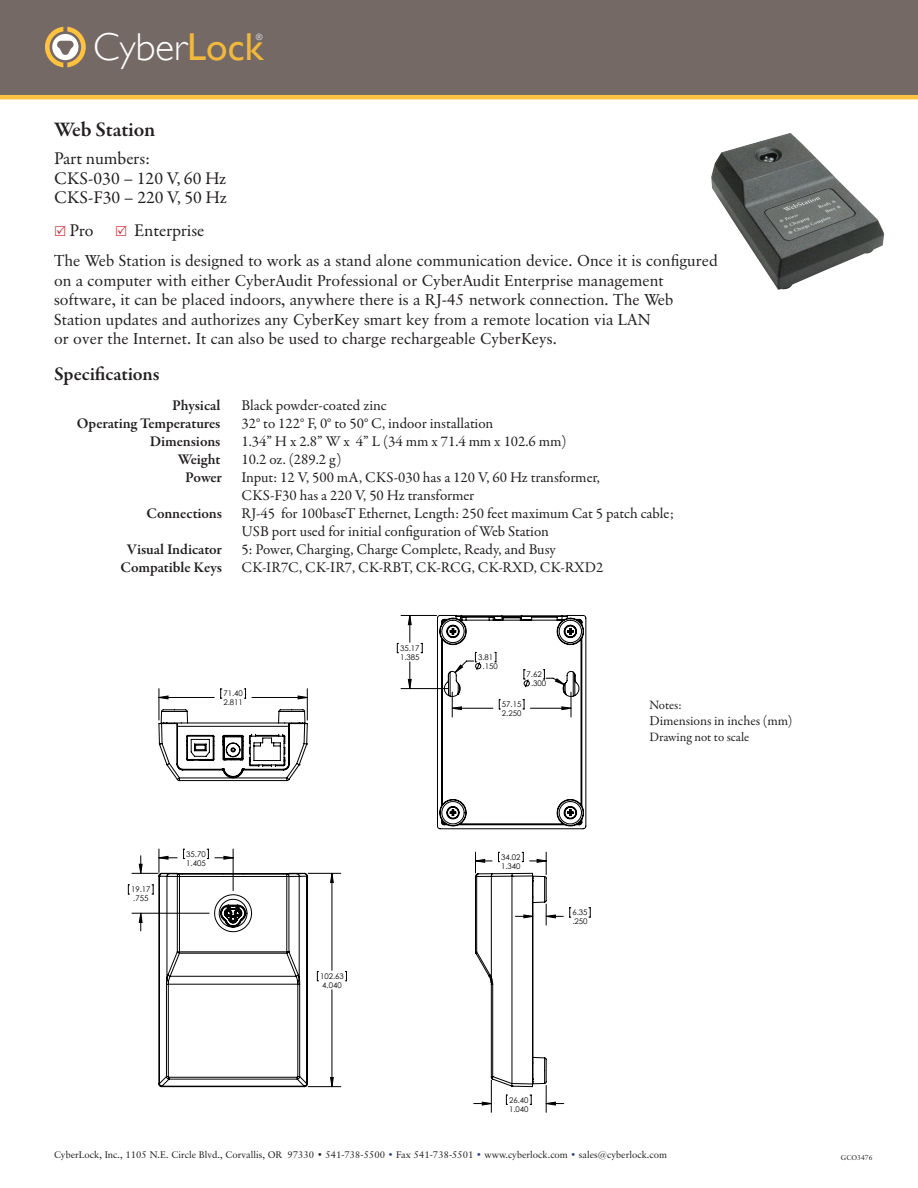
<style>
.page{position:relative;width:918px;height:1188px;background:#fff}
.page>*{position:absolute;margin:0;border:0;box-sizing:border-box;transform-origin:0 0}
.t1{font:300 38.85px "Gill Sans";color:#fff}
.t2{font:600 21px "Garamond Premr Pro";letter-spacing:-.01em;color:#231f20}
.t3{font:600 19.5px "Garamond Premr Pro";letter-spacing:-.01em;color:#231f20}
.t4{font:18px "Garamond Premr Pro";color:#231f20}
.t5{font:15.75px/19.5px "Classical Garamond BT";color:#231f20}
.t6{font:15px "Garamond Premr Pro";color:#231f20}
.t7{font:600 15px "Garamond Premr Pro";letter-spacing:-.005em;color:#231f20}
.t8{font:13.65px "Garamond Premr Pro";color:#231f20}
.t9{font:12.9px "Garamond Premr Pro";letter-spacing:-.005em;color:#231f20}
.t10{font:9.6px "Classical Garamond BT";color:#231f20}
.t11{font:300 8.7px "Gill Sans";color:#fff}
.t12{font:7.8px/9px "Century Gothic";color:#000}
.t13{font:7.05px "Classical Garamond BT";color:#231f20}
.s1{font-weight:400;color:#f2b83c}
.s2{color:#253f8e}
</style>
<div class="page">
<svg style="left:139px;top:615px;width:432px;height:490px"></svg>
<svg style="left:158px;top:872px;width:150px;height:216px"></svg>
<svg style="left:475px;top:873px;width:72px;height:214px"></svg>
<svg style="left:158px;top:709px;width:150px;height:72px"></svg>
<svg style="left:437px;top:615px;width:150px;height:215px"></svg>
<img style="left:711px;top:133px;width:173px;height:157px">
<div style="left:0;top:0;width:918px;height:98px;background:#756966"></div>
<hr style="left:0;top:95px;width:918px;height:4px;background:#fec340">
<svg style="left:45px;top:27px;width:41px;height:40px"></svg>
<p class="t1" style="left:93px;top:25px;width:172px">Cyber<span class="s1">Lock</span></p>
<p class="t11" style="left:256px;top:32px;width:8px">®</p>
<p class="t2" style="left:54px;top:117px;width:103px">Web Station</p>
<p class="t4" style="left:54px;top:148px;width:98px">Part numbers:</p>
<p class="t4" style="left:54px;top:167px;width:174px">CKS-030 – 120 V, 60 Hz</p>
<p class="t4" style="left:54px;top:187px;width:174px">CKS-F30 – 220 V, 50 Hz</p>
<p class="t4" style="left:70px;top:219px;width:25px">Pro</p>
<p class="t4" style="left:134px;top:219px;width:72px">Enterprise</p>
<p class="t5" style="left:54px;top:251px;width:665px">The Web Station is designed to work as a stand alone communication device. Once it is configured on a computer with either CyberAudit Professional or CyberAudit Enterprise management software, it can be placed indoors, anywhere there is a RJ-45 network connection. The Web Station updates and authorizes any CyberKey smart key from a remote location via LAN</p>
<p class="t5" style="left:54px;top:329px;width:505px">or over the Internet. It can also be used to charge rechargeable CyberKeys.</p>
<p class="t3" style="left:54px;top:362px;width:107px">Specifications</p>
<p class="t7" style="left:172px;top:396px;width:50px">Physical</p>
<p class="t6" style="left:242px;top:396px;width:147px">Black powder-coated zinc</p>
<p class="t7" style="left:77px;top:414px;width:145px">Operating Temperatures</p>
<p class="t6" style="left:242px;top:414px;width:253px">32° to 122° F, 0° to 50° C, indoor installation</p>
<p class="t7" style="left:150px;top:432px;width:72px">Dimensions</p>
<p class="t6" style="left:242px;top:432px;width:327px">1.34” H x 2.8” W x 4” L (34 mm x 71.4 mm x 102.6 mm)</p>
<p class="t7" style="left:178px;top:450px;width:44px">Weight</p>
<p class="t6" style="left:242px;top:450px;width:102px">10.2 oz. (289.2 g)</p>
<p class="t7" style="left:185px;top:468px;width:38px">Power</p>
<p class="t6" style="left:242px;top:468px;width:360px">Input: 12 V, 500 mA, CKS-030 has a 120 V, 60 Hz transformer,</p>
<p class="t6" style="left:242px;top:486px;width:234px">CKS-F30 has a 220 V, 50 Hz transformer</p>
<p class="t7" style="left:146px;top:504px;width:77px">Connections</p>
<p class="t6" style="left:242px;top:504px;width:434px">RJ-45 for 100baseT Ethernet, Length: 250 feet maximum Cat 5 patch cable;</p>
<p class="t6" style="left:242px;top:522px;width:309px">USB port used for initial configuration of Web Station</p>
<p class="t7" style="left:127px;top:540px;width:97px">Visual Indicator</p>
<p class="t6" style="left:242px;top:540px;width:316px">5: Power, Charging, Charge Complete, Ready, and Busy</p>
<p class="t7" style="left:120px;top:558px;width:103px">Compatible Keys</p>
<p class="t6" style="left:242px;top:558px;width:363px">CK-IR7C, CK-IR7, CK-RBT, CK-RCG, CK-RXD, CK-RXD2</p>
<p class="t12" style="left:223px;top:689px;width:21px">71.40<br>2.811</p>
<p class="t12" style="left:131px;top:885px;width:21px">19.17 .755</p>
<p class="t12" style="left:186px;top:849px;width:21px">35.70<br>1.405</p>
<p class="t12" style="left:400px;top:644px;width:21px">35.17<br>1.385</p>
<p class="t12" style="left:320px;top:972px;width:25px">102.63<br>4.040</p>
<p class="t12" style="left:478px;top:653px;width:21px;text-align:center">3.81 .150</p>
<p class="t12" style="left:527px;top:670px;width:21px;text-align:center">7.62 .300</p>
<p class="t12" style="left:502px;top:700px;width:21px">57.15<br>2.250</p>
<p class="t12" style="left:501px;top:852px;width:21px">34.02<br>1.340</p>
<p class="t12" style="left:572px;top:908px;width:17px">6.35 .250</p>
<p class="t12" style="left:509px;top:1095px;width:21px">26.40<br>1.040</p>
<p class="t9" style="left:649px;top:697px;width:34px">Notes:</p>
<p class="t8" style="left:649px;top:713px;width:145px">Dimensions in inches (mm)</p>
<p class="t9" style="left:649px;top:729px;width:101px">Drawing not to scale</p>
<p class="t10" style="left:54px;top:1149px;width:615px">CyberLock, Inc., 1105 N.E. Circle Blvd., Corvallis, OR 97330 • 541-738-5500 <span class="s2">•</span> Fax 541-738-5501 <span class="s2">•</span> www.cyberlock.com <span class="s2">•</span> sales@cyberlock.com</p>
<p class="t13" style="left:841px;top:1153px;width:33px">GCO3476</p>
</div>
